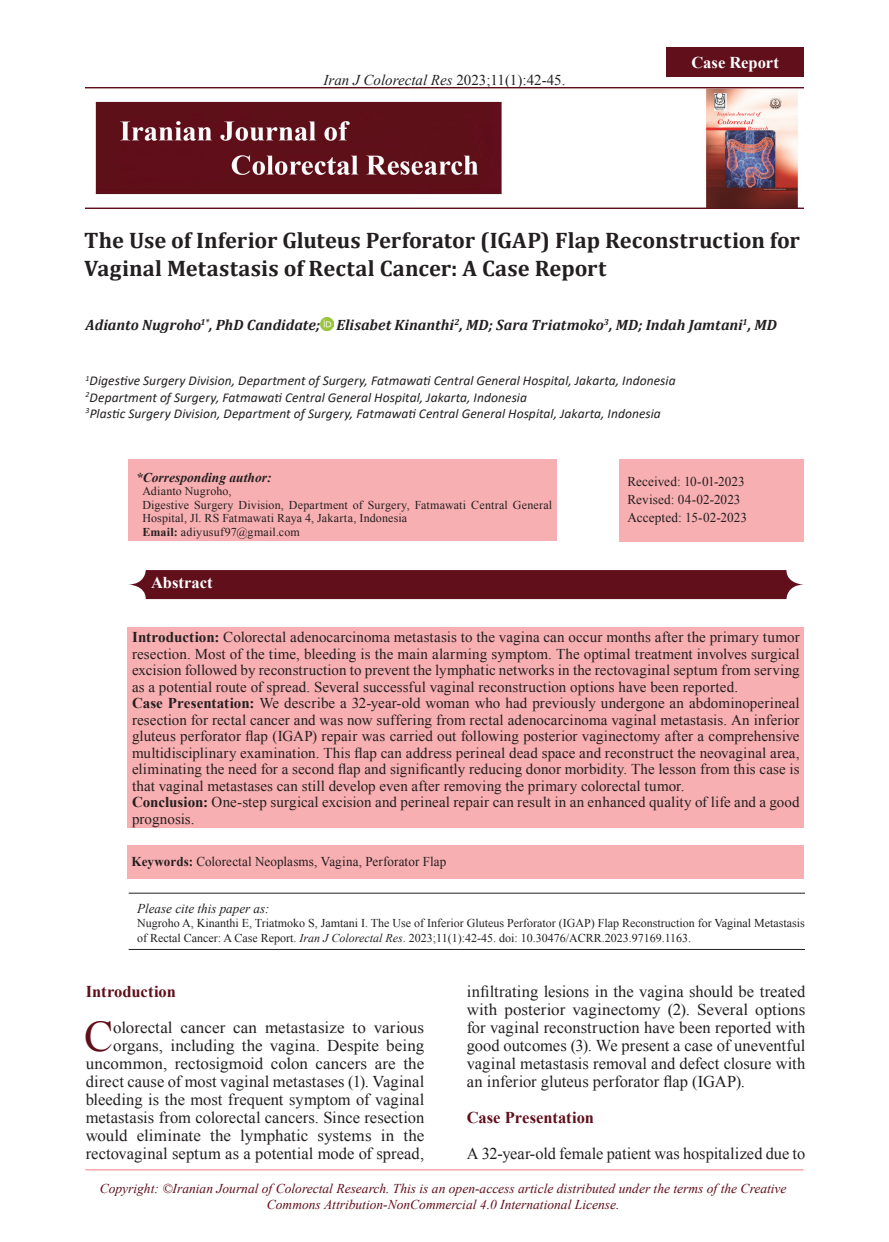
<style>
.page{position:relative;width:889px;height:1242px;background:#fff}
.page>*{position:absolute;margin:0;border:0;box-sizing:border-box;transform-origin:0 0}
.t1{font:43.65px "Times New Roman";color:#600f1b}
.t2{font:700 22.5px/27px "Cambria";color:#231f20}
.t3{font:16.5px/18px "Times New Roman";color:#231f20;text-align:right}
.t4{font:700 16.5px "Times New Roman";color:#600f1b}
.t5{font:700 16.5px "Times New Roman";color:#fff}
.t6{font:15px/16.5px "Times New Roman";letter-spacing:.005em;color:#231f20}
.t7{font:italic 700 15px "Cambria";color:#231f20}
.t8{font:italic 15px "Times New Roman";color:#231f20}
.t9{font:italic 13.5px/16.2px "Calibri";letter-spacing:.005em;color:#231f20}
.t10{font:italic 13.5px/16.2px "Times New Roman";color:#600f1b;text-align:center}
.t11{font:13.5px/18px "Times New Roman";letter-spacing:.005em;color:#231f20}
.t12{font:italic 13.5px "Times New Roman";color:#231f20}
.t13{font:italic 700 13.5px "Times New Roman";color:#231f20}
.t14{font:12px/13.5px "Times New Roman";color:#231f20}
.s1{font-style:normal}
.s2{font-weight:700}
.s3{font-style:italic}
</style>
<div class="page">
<img style="left:85px;top:88px;width:719px;height:121px">
<svg style="left:320px;top:317px;width:13px;height:13px"></svg>
<div style="left:666px;top:48px;width:138px;height:29px;background:#600f1b"></div>
<div style="left:128px;top:627px;width:676px;height:201px;background:#f8afb1"></div>
<hr style="left:129px;top:949px;width:676px;height:1px;background:#231f20">
<hr style="left:129px;top:893px;width:676px;height:1px;background:#231f20">
<div style="left:128px;top:460px;width:428px;height:81px;background:#f8afb1"></div>
<div style="left:619px;top:460px;width:184px;height:82px;background:#f8afb1"></div>
<hr style="left:85px;top:1169px;width:718px;height:1px;background:#f7a7ad">
<div style="left:127px;top:845px;width:677px;height:33px;background:#f8afb1"></div>
<svg style="left:128px;top:570px;width:676px;height:29px;background:#661925"></svg>
<p class="t8" style="left:323px;top:70px;width:243px">Iran J Colorectal Res <span class="s1">2023;11(1):42-45.</span></p>
<p class="t5" style="left:691px;top:51px;width:89px">Case Report</p>
<h2 class="t2" style="left:84px;top:226px;width:717px">The Use of Inferior Gluteus Perforator (IGAP) Flap Reconstruction for<br>Vaginal Metastasis of Rectal Cancer: A Case Report</h2>
<p class="t7" style="left:86px;top:314px;width:692px">Adianto Nugroho<sup>1*</sup>, PhD Candidate; Elisabet Kinanthi<sup>2</sup>, MD; Sara Triatmoko<sup>3</sup>, MD; Indah Jamtani<sup>1</sup>, MD</p>
<p class="t9" style="left:86px;top:372px;width:591px"><sup>1</sup>Digestive Surgery Division, Department of Surgery, Fatmawati Central General Hospital, Jakarta, Indonesia<br><sup>2</sup>Department of Surgery, Fatmawati Central General Hospital, Jakarta, Indonesia<br><sup>3</sup>Plastic Surgery Division, Department of Surgery, Fatmawati Central General Hospital, Jakarta, Indonesia</p>
<p class="t13" style="left:136px;top:467px;width:137px">*Corresponding author:</p>
<p class="t14" style="left:142px;top:484px;width:411px">Adianto Nugroho,<br>Digestive Surgery Division, Department of Surgery, Fatmawati Central General Hospital, Jl. RS Fatmawati Raya 4, Jakarta, Indonesia<br><span class="s2">Email:</span> adiyusuf97@gmail.com</p>
<p class="t11" style="left:627px;top:472px;width:121px">Received: 10-01-2023<br>Revised: 04-02-2023<br>Accepted: 15-02-2023</p>
<p class="t5" style="left:151px;top:571px;width:63px">Abstract</p>
<p class="t6" style="left:132px;top:628px;width:669px"><span class="s2">Introduction:</span> Colorectal adenocarcinoma metastasis to the vagina can occur months after the primary tumor resection. Most of the time, bleeding is the main alarming symptom. The optimal treatment involves surgical excision followed by reconstruction to prevent the lymphatic networks in the rectovaginal septum from serving as a potential route of spread. Several successful vaginal reconstruction options have been reported.<br><span class="s2">Case Presentation:</span> We describe a 32-year-old woman who had previously undergone an abdominoperineal resection for rectal cancer and was now suffering from rectal adenocarcinoma vaginal metastasis. An inferior gluteus perforator flap (IGAP) repair was carried out following posterior vaginectomy after a comprehensive multidisciplinary examination. This flap can address perineal dead space and reconstruct the neovaginal area, eliminating the need for a second flap and significantly reducing donor morbidity. The lesson from this case is that vaginal metastases can still develop even after removing the primary colorectal tumor.<br><span class="s2">Conclusion:</span> One-step surgical excision and perineal repair can result in an enhanced quality of life and a good prognosis.</p>
<p class="t11" style="left:132px;top:852px;width:316px"><span class="s2">Keywords:</span> Colorectal Neoplasms, Vagina, Perforator Flap</p>
<p class="t12" style="left:137px;top:899px;width:134px">Please cite this paper as:</p>
<p class="t14" style="left:137px;top:916px;width:669px;line-height:14.4px">Nugroho A, Kinanthi E, Triatmoko S, Jamtani I. The Use of Inferior Gluteus Perforator (IGAP) Flap Reconstruction for Vaginal Metastasis of Rectal Cancer: A Case Report. <span class="s3">Iran J Colorectal Res</span>. 2023;11(1):42-45. doi: 10.30476/ACRR.2023.97169.1163.</p>
<p class="t4" style="left:86px;top:980px;width:92px">Introduction</p>
<h1 class="t1" style="left:84px;top:1007px;width:31px">C</h1>
<p class="t3" style="left:86px;top:1018px;width:340px">olorectal cancer can metastasize to various organs, including the vagina. Despite being uncommon, rectosigmoid colon cancers are the direct cause of most vaginal metastases (1). Vaginal bleeding is the most frequent symptom of vaginal metastasis from colorectal cancers. Since resection would eliminate the lymphatic systems in the rectovaginal septum as a potential mode of spread,</p>
<p class="t3" style="left:467px;top:982px;width:340px;text-align:justify">infiltrating lesions in the vagina should be treated with posterior vaginectomy (2). Several options for vaginal reconstruction have been reported with good outcomes (3). We present a case of uneventful vaginal metastasis removal and defect closure with an inferior gluteus perforator flap (IGAP).</p>
<p class="t4" style="left:467px;top:1106px;width:129px">Case Presentation</p>
<p class="t3" style="left:467px;top:1144px;width:340px">A 32-year-old female patient was hospitalized due to</p>
<p class="t10" style="left:100px;top:1180px;width:688px">Copyright: ©Iranian Journal of Colorectal Research. This is an open-access article distributed under the terms of the Creative<br>Commons Attribution-NonCommercial 4.0 International License.</p>
</div>
